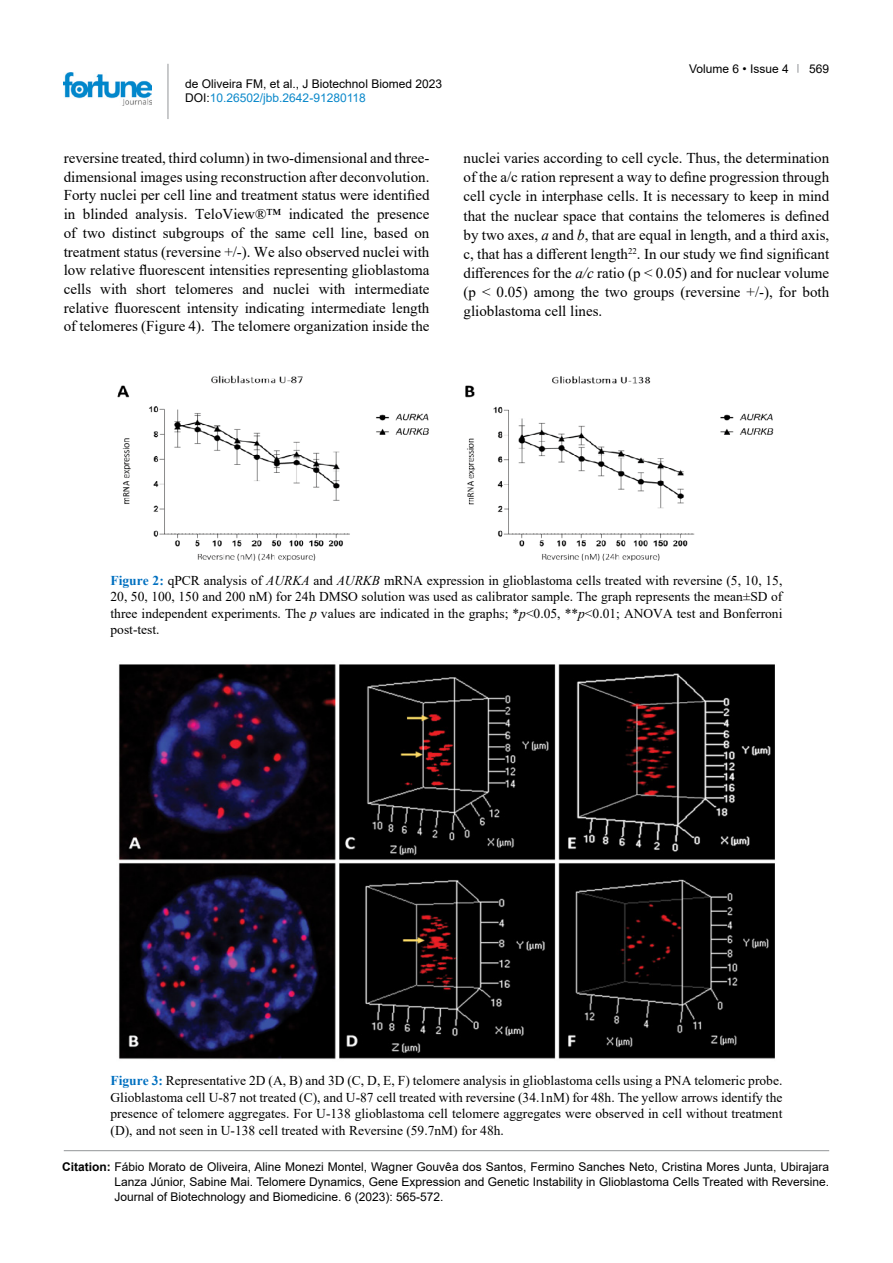
<style>
.page{position:relative;width:893px;height:1263px;background:#fff}
.page>*{position:absolute;margin:0;border:0;box-sizing:border-box;transform-origin:0 0}
.t1{font:15px/18.8px "Times New Roman";color:#000;text-align:justify}
.t2{font:13.5px/16.5px "Times New Roman";color:#000;text-align:justify}
.t3{font:12px/15px "Arial";color:#000}
.s1{color:#0a88ca}
.s2{font-style:italic}
.s3{font-weight:700;color:#0070c0}
.s4{font-weight:700}
</style>
<div class="page">
<hr style="left:168px;top:64px;width:1px;height:55px;background:#939598">
<img style="left:64px;top:72px;width:88px;height:33px">
<hr style="left:64px;top:1150px;width:765px;height:1px;background:#939598">
<img style="left:117px;top:375px;width:657px;height:186px">
<img style="left:118px;top:664px;width:657px;height:395px">
<p class="t3" style="left:185px;top:76px;width:258px;line-height:14.4px">de Oliveira FM, et al., J Biotechnol Biomed 2023<br>DOI:<span class="s1">10.26502/jbb.2642-91280118</span></p>
<p class="t3" style="left:689px;top:61px;width:101px">Volume 6 • Issue 4</p>
<p class="t3" style="left:809px;top:61px;width:22px">569</p>
<p class="t1" style="left:64px;top:148px;width:367px">reversine treated, third column) in two-dimensional and three&shy;dimensional images using reconstruction after deconvolution.<br>Forty nuclei per cell line and treatment status were identified in blinded analysis. TeloView®™ indicated the presence of two distinct subgroups of the same cell line, based on treatment status (reversine +/-). We also observed nuclei with low relative fluorescent intensities representing glioblastoma cells with short telomeres and nuclei with intermediate relative fluorescent intensity indicating intermediate length of telomeres (Figure 4). The telomere organization inside the</p>
<p class="t1" style="left:463px;top:148px;width:367px">nuclei varies according to cell cycle. Thus, the determination of the a/c ration represent a way to define progression through cell cycle in interphase cells. It is necessary to keep in mind that the nuclear space that contains the telomeres is defined by two axes, <span class="s2">a</span> and <span class="s2">b</span>, that are equal in length, and a third axis, c, that has a different length<sup>22</sup>. In our study we find significant differences for the <span class="s2">a/c</span> ratio (p &lt; 0.05) and for nuclear volume (p &lt; 0.05) among the two groups (reversine +/-), for both glioblastoma cell lines.</p>
<p class="t2" style="left:111px;top:572px;width:673px"><span class="s3">Figure 2:</span> qPCR analysis of <span class="s2">AURKA</span> and <span class="s2">AURKB</span> mRNA expression in glioblastoma cells treated with reversine (5, 10, 15, 20, 50, 100, 150 and 200 nM) for 24h DMSO solution was used as calibrator sample. The graph represents the mean±SD of three independent experiments. The <span class="s2">p</span> values are indicated in the graphs; *<span class="s2">p</span>&lt;0.05, **<span class="s2">p</span>&lt;0.01; ANOVA test and Bonferroni post-test.</p>
<p class="t2" style="left:111px;top:1072px;width:673px"><span class="s3">Figure 3:</span> Representative 2D (A, B) and 3D (C, D, E, F) telomere analysis in glioblastoma cells using a PNA telomeric probe.<br>Glioblastoma cell U-87 not treated (C), and U-87 cell treated with reversine (34.1nM) for 48h. The yellow arrows identify the presence of telomere aggregates. For U-138 glioblastoma cell telomere aggregates were observed in cell without treatment (D), and not seen in U-138 cell treated with Reversine (59.7nM) for 48h.</p>
<p class="t3" style="left:115px;top:1159px;width:716px;text-align:justify;text-indent:-52px"><span class="s4">Citation:</span> Fábio Morato de Oliveira, Aline Monezi Montel, Wagner Gouvêa dos Santos, Fermino Sanches Neto, Cristina Mores Junta, Ubirajara Lanza Júnior, Sabine Mai. Telomere Dynamics, Gene Expression and Genetic Instability in Glioblastoma Cells Treated with Reversine.<br>Journal of Biotechnology and Biomedicine. 6 (2023): 565-572.</p>
</div>
